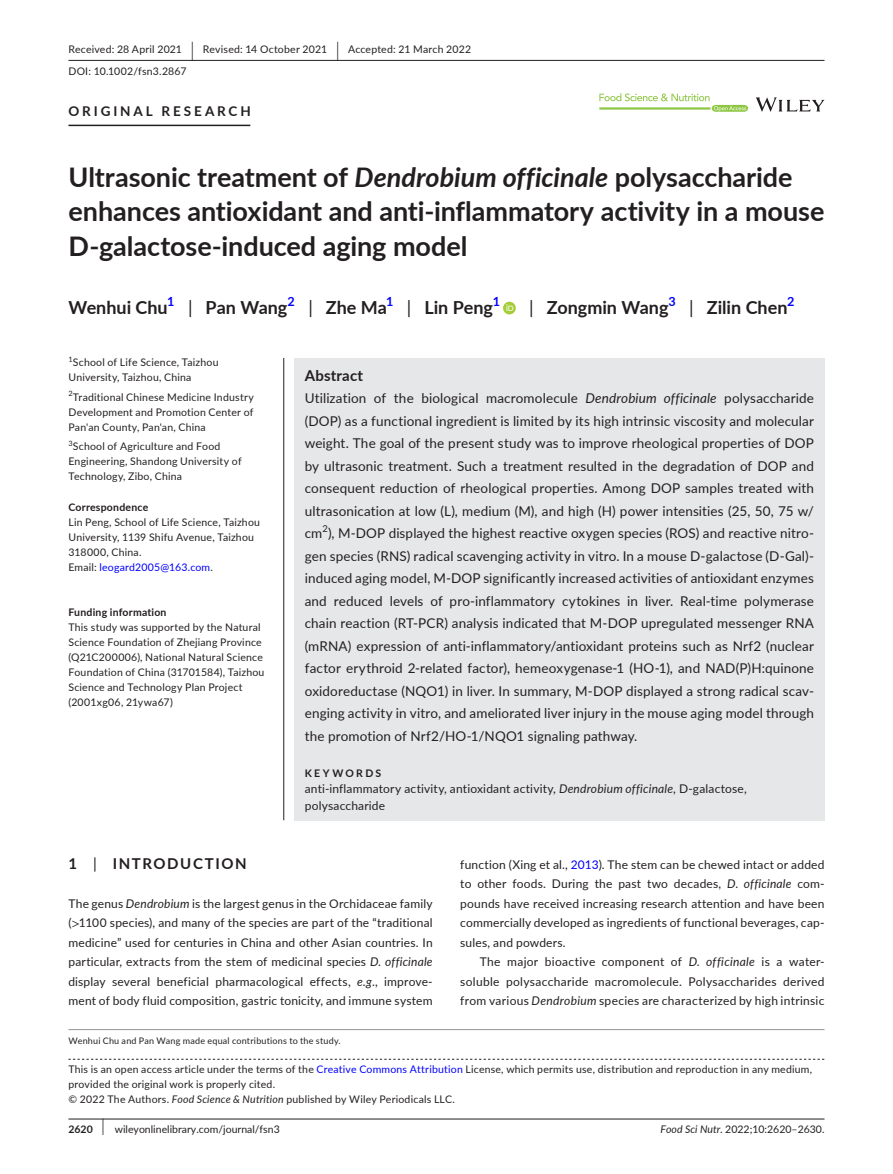
<style>
.page{position:relative;width:893px;height:1174px;background:#fff}
.page>*{position:absolute;margin:0;border:0;box-sizing:border-box;transform-origin:0 0}
.t1{font:700 27px/34.5px "Lato";color:#231f20}
.t2{font:700 18px "Lato";letter-spacing:-.005em;color:#231f20}
.t3{font:700 15px "Lato";letter-spacing:.1em;color:#231f20}
.t4{font:700 15px "Lato";letter-spacing:.015em;color:#231f20}
.t5{font:13.5px/22.5px "Lato";letter-spacing:.01em;color:#231f20;text-align:justify}
.t6{font:700 13.5px "Lato";letter-spacing:.215em;color:#231f20}
.t7{font:700 12.6px "Lato";color:#00f}
.t8{font:12px/19.5px "Lato";letter-spacing:.015em;color:#231f20;text-align:justify}
.t9{font:10.5px/15px "Lato";letter-spacing:.02em;color:#231f20}
.t10{font:10.5px "Lato";color:#231f20}
.t11{font:700 10.5px "Lato";letter-spacing:.02em;color:#231f20}
.t12{font:700 10.5px "Lato";letter-spacing:.22em;color:#231f20}
.t13{font:9.45px "Lato";color:#231f20}
.t14{font:9px "Lato";letter-spacing:.025em;color:#231f20}
.t15{font:7.35px "Lato";color:#231f20}
.s1{font-size:19.65px}
.s2{font-style:italic}
.s3{font-weight:400}
.s4{color:#00f}
.s5{font-family:"STIX"}
.s6{font-weight:700}
.s7{font-size:17.4px}
</style>
<div class="page">
<hr style="left:68px;top:1118px;width:756px;height:1px;background:#231f20">
<svg style="left:756px;top:97px;width:68px;height:15px"></svg>
<svg style="left:599px;top:93px;width:149px;height:19px"></svg>
<hr style="left:68px;top:60px;width:756px;height:1px;background:#231f20">
<hr style="left:68px;top:125px;width:182px;height:1px;background:#231f20">
<svg style="left:503px;top:302px;width:13px;height:12px"></svg>
<svg style="left:506px;top:304px;width:7px;height:7px"></svg>
<svg style="left:68px;top:1058px;width:756px;height:1px"></svg>
<hr style="left:68px;top:1029px;width:756px;height:1px;background:#939598">
<div style="left:294px;top:358px;width:530px;height:462px;background:#e6e7e9"></div>
<hr style="left:283px;top:358px;width:1px;height:462px;background:#231f20">
<p class="t9" style="left:68px;top:38px;width:404px;line-height:21.8px">Received: 28 April 2021 <span class="s1">|</span> Revised: 14 October 2021 <span class="s1">|</span> Accepted: 21 March 2022<br>DOI: 10.1002/fsn3.2867</p>
<p class="t6" style="left:68px;top:101px;width:184px">ORIGINAL RESEARCH</p>
<h1 class="t1" style="left:68px;top:159px;width:757px">Ultrasonic treatment of <span class="s2">Dendrobium officinale</span> polysaccharide enhances antioxidant and anti-inflammatory activity in a mouse<br>D-galactose-induced aging model</h1>
<h2 class="t2" style="left:68px;top:295px;width:101px">Wenhui Chu</h2>
<p class="t7" style="left:167px;top:292px;width:9px">1</p>
<h2 class="t2" style="left:188px;top:295px;width:101px"><span class="s3">|</span> Pan Wang</h2>
<p class="t7" style="left:288px;top:292px;width:9px">2</p>
<h2 class="t2" style="left:308px;top:295px;width:80px"><span class="s3">|</span> Zhe Ma</h2>
<p class="t7" style="left:386px;top:292px;width:9px">1</p>
<h2 class="t2" style="left:407px;top:295px;width:88px"><span class="s3">|</span> Lin Peng</h2>
<p class="t7" style="left:493px;top:292px;width:9px">1</p>
<h2 class="t2" style="left:529px;top:295px;width:141px"><span class="s3">|</span> Zongmin Wang</h2>
<p class="t7" style="left:668px;top:292px;width:9px">3</p>
<h2 class="t2" style="left:689px;top:295px;width:100px"><span class="s3">|</span> Zilin Chen</h2>
<p class="t7" style="left:787px;top:292px;width:9px">2</p>
<p class="t15" style="left:68px;top:354px;width:6px">1</p>
<p class="t9" style="left:68px;top:355px;width:152px;text-indent:4px">School of Life Science, Taizhou<br>University, Taizhou, China</p>
<p class="t15" style="left:68px;top:388px;width:6px">2</p>
<p class="t9" style="left:68px;top:389px;width:187px;text-align:justify;text-indent:4px">Traditional Chinese Medicine Industry Development and Promotion Center of Pan'an County, Pan'an, China</p>
<p class="t9" style="left:68px;top:439px;width:175px"><sup>3</sup>School of Agriculture and Food<br>Engineering, Shandong University of<br>Technology, Zibo, China</p>
<p class="t11" style="left:68px;top:499px;width:81px">Correspondence</p>
<p class="t9" style="left:68px;top:514px;width:193px">Lin Peng, School of Life Science, Taizhou<br>University, 1139 Shifu Avenue, Taizhou<br>318000, China.<br>Email: <span class="s4">leogard2005@163.com</span>.</p>
<p class="t11" style="left:68px;top:604px;width:100px">Funding information</p>
<p class="t9" style="left:68px;top:619px;width:197px">This study was supported by the Natural Science Foundation of Zhejiang Province (Q21C200006), National Natural Science Foundation of China (31701584), Taizhou Science and Technology Plan Project (2001xg06, 21ywa67)</p>
<p class="t4" style="left:305px;top:364px;width:60px">Abstract</p>
<p class="t5" style="left:305px;top:386px;width:511px">Utilization of the biological macromolecule <span class="s2">Dendrobium officinale</span> polysaccharide (DOP) as a functional ingredient is limited by its high intrinsic viscosity and molecular weight. The goal of the present study was to improve rheological properties of DOP by ultrasonic treatment. Such a treatment resulted in the degradation of DOP and consequent reduction of rheological properties. Among DOP samples treated with ultrasonication at low (L), medium (M), and high (H) power intensities (25, 50, 75 w/ cm ), M-DOP displayed the highest reactive oxygen species (ROS) and reactive nitro-</p>
<p class="t13" style="left:322px;top:522px;width:7px">2</p>
<p class="t5" style="left:305px;top:544px;width:511px">gen species (RNS) radical scavenging activity in vitro. In a mouse D-galactose (D-Gal)- induced aging model, M-DOP significantly increased activities of antioxidant enzymes and reduced levels of pro-inflammatory cytokines in liver. Real-time polymerase chain reaction (RT-PCR) analysis indicated that M-DOP upregulated messenger RNA (mRNA) expression of anti-inflammatory/antioxidant proteins such as Nrf2 (nuclear factor erythroid 2-related factor), hemeoxygenase-1 (HO-1), and NAD(P)H:quinone oxidoreductase (NQO1) in liver. In summary, M-DOP displayed a strong radical scav&shy;enging activity in vitro, and ameliorated liver injury in the mouse aging model through the promotion of Nrf2/HO-1/NQO1 signaling pathway.</p>
<p class="t12" style="left:305px;top:765px;width:78px">KEYWORDS</p>
<p class="t8" style="left:305px;top:780px;width:443px;line-height:16.5px">anti-inflammatory activity, antioxidant activity, <span class="s2">Dendrobium officinale</span>, D-galactose, polysaccharide</p>
<p class="t3" style="left:68px;top:852px;width:180px">1 <span class="s3">|</span> INTRODUCTION</p>
<p class="t8" style="left:68px;top:893px;width:366px">The genus <span class="s2">Dendrobium</span> is the largest genus in the Orchidaceae family (<span class="s5">&gt;</span>1100 species), and many of the species are part of the “traditional medicine” used for centuries in China and other Asian countries. In particular, extracts from the stem of medicinal species <span class="s2">D. officinale </span>display several beneficial pharmacological effects, <span class="s2">e.g</span>., improve&shy;ment of body fluid composition, gastric tonicity, and immune system</p>
<p class="t14" style="left:68px;top:1033px;width:274px">Wenhui Chu and Pan Wang made equal contributions to the study.</p>
<p class="t8" style="left:460px;top:854px;width:366px">function (Xing et al., <span class="s4">2013</span>). The stem can be chewed intact or added to other foods. During the past two decades, <span class="s2">D. officinale</span> com&shy;pounds have received increasing research attention and have been commercially developed as ingredients of functional beverages, cap&shy;sules, and powders.</p>
<p class="t8" style="left:460px;top:951px;width:366px;text-indent:20px">The major bioactive component of <span class="s2">D. officinale</span> is a water&shy;soluble polysaccharide macromolecule. Polysaccharides derived from various <span class="s2">Dendrobium</span> species are characterized by high intrinsic</p>
<p class="t9" style="left:68px;top:1061px;width:745px">This is an open access article under the terms of the <span class="s4">Creative Commons Attribution</span> License, which permits use, distribution and reproduction in any medium, provided the original work is properly cited.<br>© 2022 The Authors. <span class="s2">Food Science &amp; Nutrition</span> published by Wiley Periodicals LLC.</p>
<p class="t10" style="left:68px;top:1121px;width:213px"><span class="s6">2620</span> <span class="s7">|</span> wileyonlinelibrary.com/journal/fsn3</p>
<p class="t10" style="left:661px;top:1121px;width:165px"><span class="s2">Food Sci Nutr.</span> 2022;10:2620–2630.</p>
</div>
